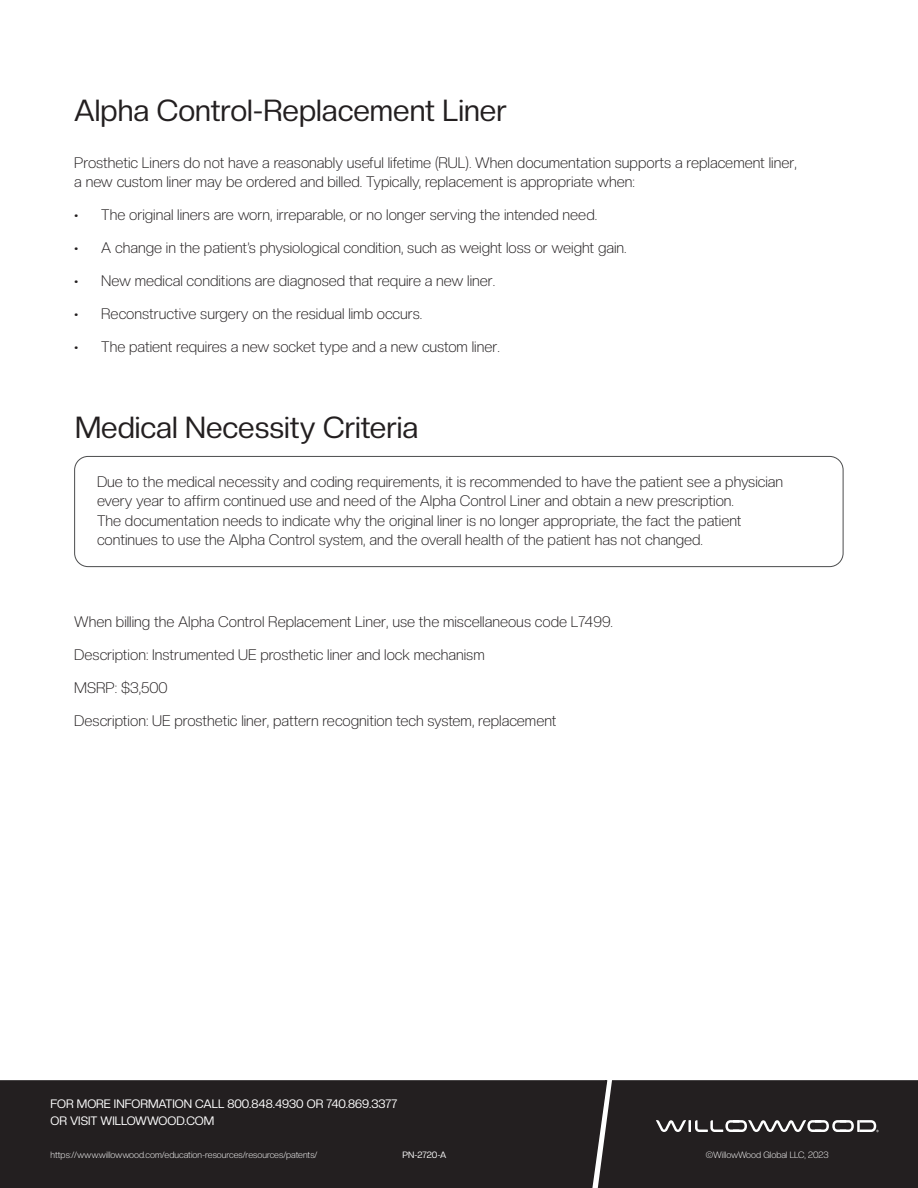
<style>
.page{position:relative;width:918px;height:1188px;background:#fff}
.page>*{position:absolute;margin:0;border:0;box-sizing:border-box;transform-origin:0 0}
.t1{font:30px "Creato Display";color:#231f20}
.t2{font:300 15px/19.5px "Creato Display";color:#231f20}
.t3{font:12px/16.5px "Creato Display";color:#fff}
.t4{font:300 9px "Creato Display";color:#fff}
.t5{font:9px "Creato Display";color:#fff}
</style>
<div class="page">
<div style="left:0;top:1080px;width:584px;height:108px;background:#231f20"></div>
<div style="left:584px;top:1080px;width:334px;height:108px;background:#231f20"></div>
<div style="left:74px;top:456px;width:769px;height:111px;border:1px solid #4b4c4d;border-radius:14px"></div>
<p class="t1" style="left:74px;top:93px;width:434px">Alpha Control-Replacement Liner</p>
<p class="t2" style="left:74px;top:153px;width:724px">Prosthetic Liners do not have a reasonably useful lifetime (RUL). When documentation supports a replacement liner, a new custom liner may be ordered and billed. Typically, replacement is appropriate when:</p>
<p class="t2" style="left:74px;top:205px;width:524px">• The original liners are worn, irreparable, or no longer serving the intended need.</p>
<p class="t2" style="left:74px;top:238px;width:554px">• A change in the patient’s physiological condition, such as weight loss or weight gain.</p>
<p class="t2" style="left:74px;top:271px;width:423px">• New medical conditions are diagnosed that require a new liner.</p>
<p class="t2" style="left:74px;top:304px;width:350px">• Reconstructive surgery on the residual limb occurs.</p>
<p class="t2" style="left:74px;top:337px;width:427px">• The patient requires a new socket type and a new custom liner.</p>
<p class="t1" style="left:75px;top:409px;width:345px">Medical Necessity Criteria</p>
<p class="t2" style="left:97px;top:471px;width:688px">Due to the medical necessity and coding requirements, it is recommended to have the patient see a physician every year to affirm continued use and need of the Alpha Control Liner and obtain a new prescription.<br>The documentation needs to indicate why the original liner is no longer appropriate, the fact the patient continues to use the Alpha Control system, and the overall health of the patient has not changed.</p>
<p class="t2" style="left:74px;top:611px;width:540px">When billing the Alpha Control Replacement Liner, use the miscellaneous code L7499.</p>
<p class="t2" style="left:74px;top:644px;width:412px">Description: Instrumented UE prosthetic liner and lock mechanism</p>
<p class="t2" style="left:74px;top:677px;width:95px">MSRP: $3,500</p>
<p class="t2" style="left:74px;top:710px;width:484px">Description: UE prosthetic liner, pattern recognition tech system, replacement</p>
<p class="t3" style="left:50px;top:1096px;width:348px">FOR MORE INFORMATION CALL 800.848.4930 OR 740.869.3377<br>OR VISIT WILLOWWOOD.COM</p>
<p class="t4" style="left:50px;top:1149px;width:268px">https://www.willowwood.com/education-resources/resources/patents/</p>
<p class="t5" style="left:402px;top:1149px;width:46px">PN-2720-A</p>
<p class="t4" style="left:706px;top:1150px;width:124px">©WillowWood Global LLC, 2023</p>
</div>
